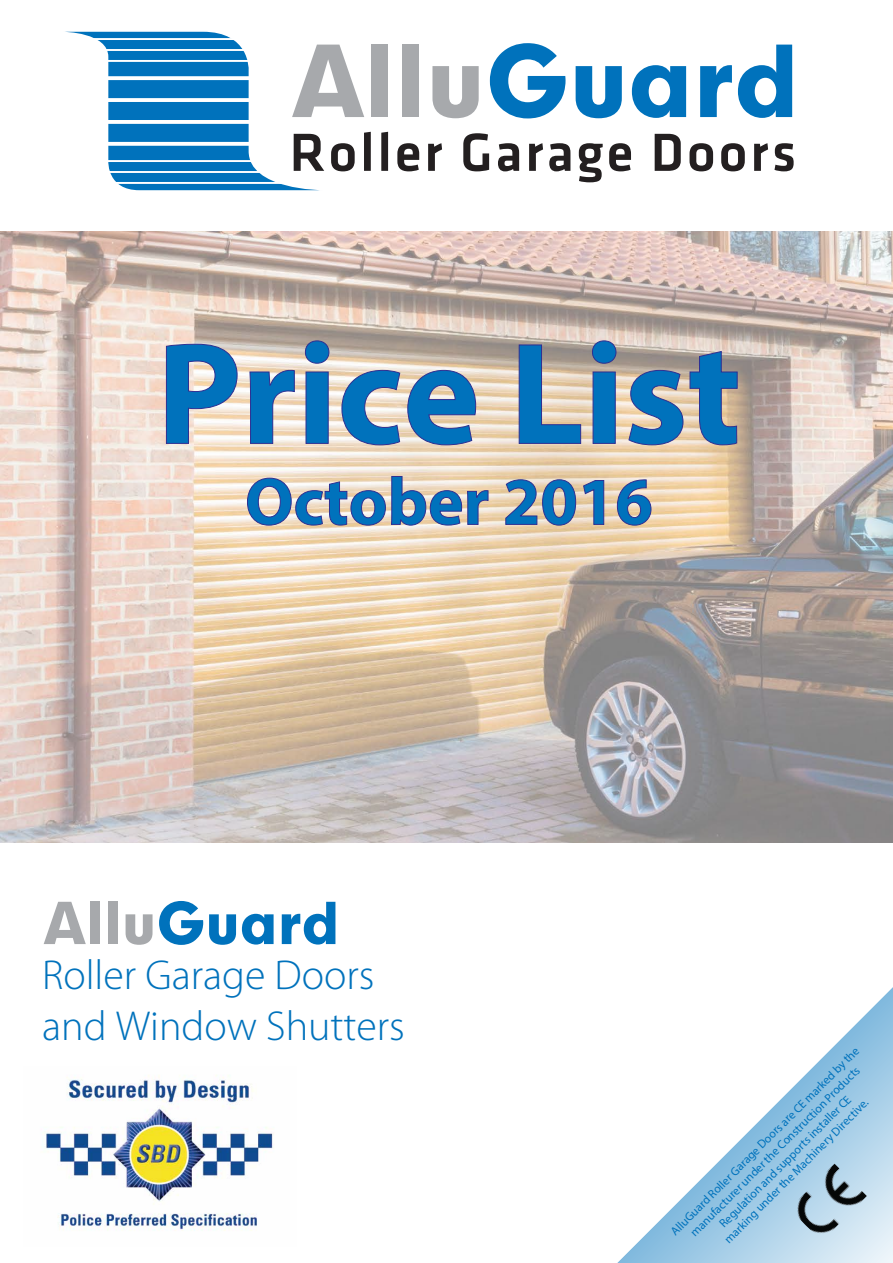
<style>
.page{position:relative;width:893px;height:1263px;background:#fff}
.page>*{position:absolute;margin:0;border:0;box-sizing:border-box;transform-origin:0 0}
.t1{font:700 145.95px "Myriad Pro";color:#0072bc}
.t2{font:94.8px "Geometric 706 BT Black B";color:#0072bc}
.t3{font:700 67.5px "Myriad Pro";color:#0072bc}
.t4{font:500 55.65px "Klavika";letter-spacing:.05em;color:#231f20}
.t5{font:300 42px/50.4px "Myriad Pro";color:#0072bc}
.t6{font:12px/14.4px "Myriad Pro";color:#0072bc;text-align:center}
.s1{color:#a7a9ac}
</style>
<div class="page">
<svg style="left:618px;top:987px;width:275px;height:276px"></svg>
<img style="left:0;top:231px;width:893px;height:611px">
<svg style="left:44px;top:902px;width:42px;height:42px"></svg>
<div style="left:90px;top:902px;width:10px;height:42px;background:#a7a9ac"></div>
<div style="left:108px;top:902px;width:10px;height:42px;background:#a7a9ac"></div>
<svg style="left:126px;top:914px;width:27px;height:31px"></svg>
<svg style="left:159px;top:901px;width:44px;height:44px"></svg>
<svg style="left:209px;top:914px;width:27px;height:31px"></svg>
<svg style="left:242px;top:914px;width:32px;height:30px"></svg>
<svg style="left:282px;top:902px;width:53px;height:42px"></svg>
<svg style="left:68px;top:32px;width:249px;height:158px"></svg>
<hr style="left:21px;top:38px;width:327px;height:2px;background:#fff">
<hr style="left:21px;top:49px;width:327px;height:2px;background:#fff">
<hr style="left:21px;top:60px;width:327px;height:2px;background:#fff">
<hr style="left:22px;top:76px;width:327px;height:4px;background:#fff">
<hr style="left:22px;top:98px;width:327px;height:4px;background:#fff">
<hr style="left:22px;top:120px;width:327px;height:4px;background:#fff">
<hr style="left:22px;top:142px;width:327px;height:4px;background:#fff">
<hr style="left:22px;top:160px;width:327px;height:2px;background:#fff">
<hr style="left:22px;top:171px;width:327px;height:2px;background:#fff">
<hr style="left:22px;top:182px;width:327px;height:2px;background:#fff">
<svg style="left:166px;top:344px;width:71px;height:100px"></svg>
<svg style="left:250px;top:370px;width:45px;height:74px"></svg>
<svg style="left:305px;top:340px;width:24px;height:104px"></svg>
<svg style="left:342px;top:370px;width:58px;height:75px"></svg>
<svg style="left:407px;top:370px;width:69px;height:75px;background:#decfc2"></svg>
<svg style="left:519px;top:345px;width:62px;height:99px;background:#d1c1b0"></svg>
<svg style="left:592px;top:340px;width:24px;height:104px;background:#c8b7ae"></svg>
<svg style="left:628px;top:370px;width:55px;height:75px;background:#dcc8b6"></svg>
<svg style="left:690px;top:351px;width:47px;height:94px;background:#c7b3a0"></svg>
<svg style="left:247px;top:476px;width:241px;height:49px;background:#ddcdc2"></svg>
<svg style="left:505px;top:479px;width:71px;height:46px;background:#d3c1b2"></svg>
<svg style="left:583px;top:480px;width:21px;height:45px"></svg>
<svg style="left:617px;top:479px;width:34px;height:46px;background:#d7c1b1"></svg>
<img style="left:789px;top:1164px;width:78px;height:77px">
<img style="left:45px;top:1075px;width:229px;height:156px">
<h2 class="t2" style="left:292px;top:16px;width:509px"><span class="s1">Allu</span>Guard</h2>
<h3 class="t4" style="left:289px;top:123px;width:508px">Roller Garage Doors</h3>
<h1 class="t1" style="left:157px;top:299px;width:586px">Price List</h1>
<h3 class="t3" style="left:245px;top:458px;width:409px">October 2016</h3>
<h3 class="t5" style="left:42px;top:951px;width:364px">Roller Garage Doors and Window Shutters</h3>
<p class="t6" style="left:667px;top:1228px;width:262px;rotate:-45deg">AlluGuard Roller Garage Doors are CE marked by the manufacturer under the Construction Products Regulation and supports installer CE<br>marking under the Machinery Directive.</p>
</div>
